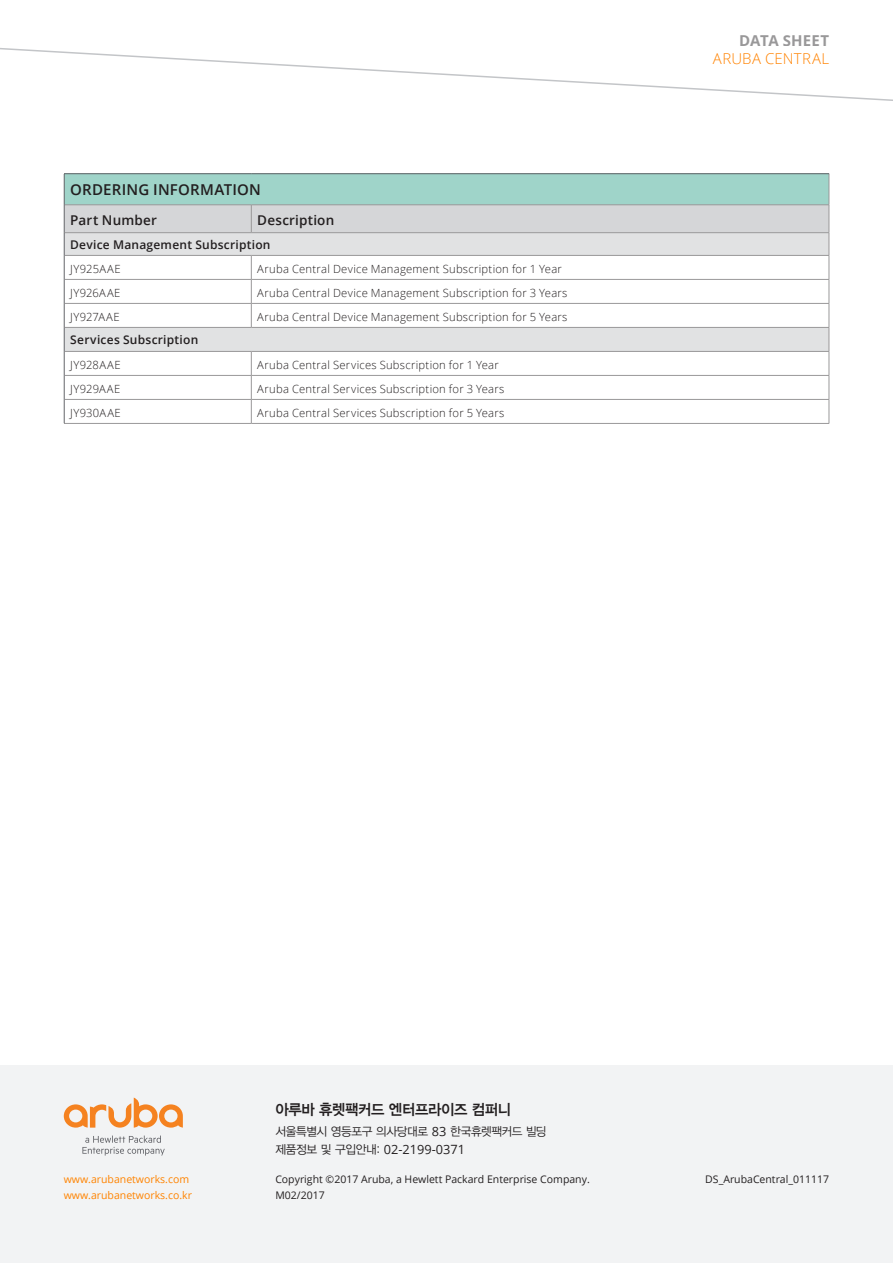
<style>
.page{position:relative;width:893px;height:1263px;background:#fff}
.page>*{position:absolute;margin:0;border:0;box-sizing:border-box;transform-origin:0 0}
.Body__Text_9_14_Ligh{font:600 15px "Open Sans";letter-spacing:.01em;color:#231f20}
.t1{font:15px "YDGO14";letter-spacing:-.025em;color:#231f20}
.t2{font:300 15px "Open Sans";letter-spacing:.025em;color:#ff8300}
.t3{font:700 15px "Open Sans";letter-spacing:.01em;color:#999899}
.Body__Text_9_14_Ligh-2{font:600 13.5px "Open Sans";letter-spacing:.015em;color:#231f20}
.bold_8_10{font:12.75px "Open Sans";color:#231f20}
.Body__Text_9_14_Ligh-3{font:600 12px "Open Sans";letter-spacing:.02em;color:#231f20}
.bold_8_10-2{font:12px "YDGO12";letter-spacing:-.035em;color:#231f20}
.Body__Text_9_14_Ligh-4{font:300 11.25px "Open Sans";letter-spacing:.025em;color:#231f20}
.bold_8_10-3{font:10.5px/15.8px "Open Sans";color:#231f20}
.bold_8_10-4{font:10.5px "Open Sans";color:#ff8300}
.s1{font-family:"Open Sans";font-size:12.75px}
.s2{font-family:"YDGO12";font-size:12px}
</style>
<div class="page">
<svg style="left:0;top:48px;width:893px;height:53px"></svg>
<div style="left:64px;top:174px;width:765px;height:31px;background:#9fd4c9"></div>
<hr style="left:829px;top:174px;width:1px;height:31px;background:#999899">
<hr style="left:64px;top:423px;width:187px;height:1px;background:#999899">
<hr style="left:251px;top:423px;width:578px;height:1px;background:#999899">
<hr style="left:64px;top:173px;width:187px;height:1px;background:#646569">
<hr style="left:64px;top:174px;width:1px;height:31px;background:#646569">
<hr style="left:251px;top:173px;width:578px;height:1px;background:#646569">
<svg style="left:64px;top:205px;width:766px;height:218px"></svg>
<div style="left:0;top:1065px;width:893px;height:198px;background:#f2f3f4"></div>
<svg style="left:82px;top:1135px;width:83px;height:20px"></svg>
<svg style="left:64px;top:1097px;width:119px;height:31px"></svg>
<p class="Body__Text_9_14_Ligh" style="left:70px;top:179px;width:192px">ORDERING INFORMATION</p>
<p class="Body__Text_9_14_Ligh-2" style="left:70px;top:211px;width:88px">Part Number</p>
<p class="Body__Text_9_14_Ligh-2" style="left:257px;top:211px;width:79px">Description</p>
<p class="Body__Text_9_14_Ligh-3" style="left:70px;top:236px;width:202px">Device Management Subscription</p>
<p class="Body__Text_9_14_Ligh-4" style="left:70px;top:261px;width:52px">JY925AAE</p>
<p class="Body__Text_9_14_Ligh-4" style="left:257px;top:261px;width:306px">Aruba Central Device Management Subscription for 1 Year</p>
<p class="Body__Text_9_14_Ligh-4" style="left:70px;top:285px;width:52px">JY926AAE</p>
<p class="Body__Text_9_14_Ligh-4" style="left:257px;top:285px;width:312px">Aruba Central Device Management Subscription for 3 Years</p>
<p class="Body__Text_9_14_Ligh-4" style="left:70px;top:309px;width:51px">JY927AAE</p>
<p class="Body__Text_9_14_Ligh-4" style="left:257px;top:309px;width:312px">Aruba Central Device Management Subscription for 5 Years</p>
<p class="Body__Text_9_14_Ligh-3" style="left:70px;top:331px;width:130px">Services Subscription</p>
<p class="Body__Text_9_14_Ligh-4" style="left:70px;top:357px;width:52px">JY928AAE</p>
<p class="Body__Text_9_14_Ligh-4" style="left:257px;top:357px;width:243px">Aruba Central Services Subscription for 1 Year</p>
<p class="Body__Text_9_14_Ligh-4" style="left:70px;top:381px;width:52px">JY929AAE</p>
<p class="Body__Text_9_14_Ligh-4" style="left:257px;top:381px;width:249px">Aruba Central Services Subscription for 3 Years</p>
<p class="Body__Text_9_14_Ligh-4" style="left:70px;top:405px;width:52px">JY930AAE</p>
<p class="Body__Text_9_14_Ligh-4" style="left:257px;top:405px;width:249px">Aruba Central Services Subscription for 5 Years</p>
<h1 class="t3" style="left:739px;top:30px;width:92px">DATA SHEET</h1>
<h1 class="t2" style="left:713px;top:48px;width:118px">ARUBA CENTRAL</h1>
<p class="t1" style="left:275px;top:1099px;width:237px">아루바 휴렛팩커드 엔터프라이즈 컴퍼니</p>
<p class="bold_8_10-2" style="left:275px;top:1124px;width:273px">서울특별시 영등포구 의사당대로 <span class="s1">83</span> 한국휴렛팩커드 빌딩</p>
<p class="bold_8_10" style="left:275px;top:1141px;width:191px"><span class="s2">제품정보 및 구입안내:</span> 02-2199-0371</p>
<p class="bold_8_10-4" style="left:64px;top:1172px;width:127px">www.arubanetworks.com</p>
<p class="bold_8_10-3" style="left:705px;top:1171px;width:125px">DS_ArubaCentral_011117</p>
<p class="bold_8_10-4" style="left:64px;top:1188px;width:130px">www.arubanetworks.co.kr</p>
<p class="bold_8_10-3" style="left:275px;top:1171px;width:316px">Copyright ©2017 Aruba, a Hewlett Packard Enterprise Company.<br>M02/2017</p>
</div>
